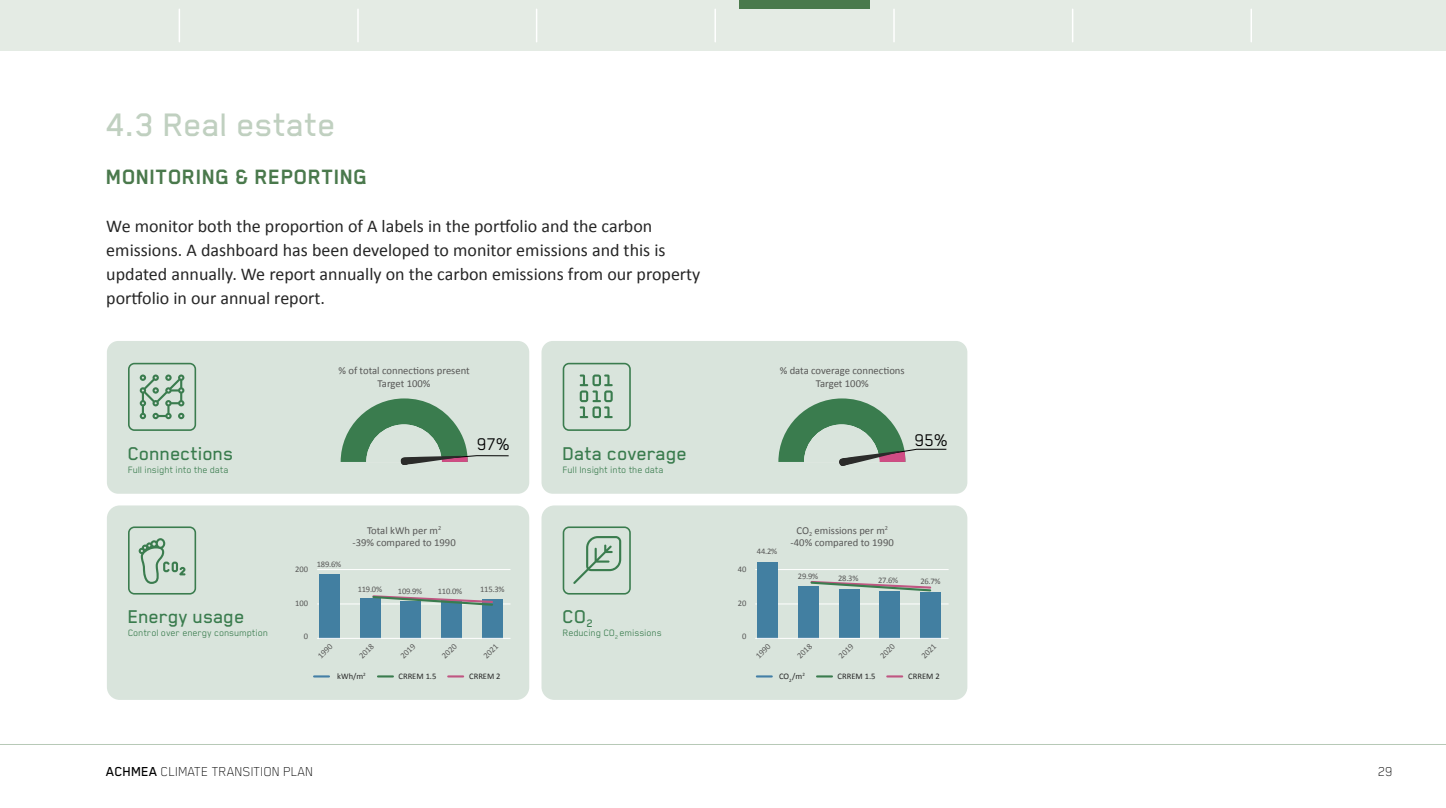
<style>
.page{position:relative;width:1446px;height:808px;background:#fff}
.page>*{position:absolute;margin:0;border:0;box-sizing:border-box;transform-origin:0 0}
.H2_-_Hoofdstukkop{font:500 37.5px "Blender Pro";letter-spacing:.005em;color:#c0d0c0}
.t1{font:700 24px "Blender Pro";color:#4a794c}
.t2{font:500 21.3px "Blender Pro";color:#3a7c4e}
.t3{font:19.5px "Blender Pro";color:#000}
.body{font:18px/24px "Calibri";color:#262626}
.t4{font:100 15px "Blender Pro";color:#000}
.t5{font:10.65px/12.8px "Calibri";color:#585857;text-align:center}
.t6{font:10.65px "Blender Pro";color:#3a7c4e}
.t7{font:8.55px "Calibri";letter-spacing:-.025em;color:#585857}
.t8{font:8.55px "Calibri";color:#575756}
.t9{font:8.55px "Calibri";color:#262626}
.s1{font-weight:500}
</style>
<div class="page">
<hr style="left:0;top:744px;width:1446px;height:1px;background:#b7c9b7">
<div style="left:0;top:0;width:1446px;height:51px;background:#e4ebe4"></div>
<hr style="left:179px;top:9px;width:1px;height:33px;background:#fff">
<hr style="left:536px;top:9px;width:1px;height:33px;background:#fff">
<hr style="left:714px;top:9px;width:2px;height:33px;background:#fff">
<hr style="left:357px;top:9px;width:2px;height:33px;background:#fff">
<hr style="left:1072px;top:9px;width:1px;height:33px;background:#fff">
<hr style="left:1250px;top:9px;width:2px;height:33px;background:#fff">
<hr style="left:893px;top:9px;width:2px;height:33px;background:#fff">
<div style="left:739px;top:0;width:131px;height:9px;background:#4a794c"></div>
<div style="left:541px;top:505px;width:426px;height:195px;background:#d9e4dc;border-radius:13px"></div>
<div style="left:107px;top:341px;width:422px;height:153px;background:#d9e4dc;border-radius:11px"></div>
<div style="left:107px;top:505px;width:422px;height:195px;background:#d9e4dc;border-radius:13px"></div>
<div style="left:541px;top:341px;width:426px;height:153px;background:#d9e4dc;border-radius:11px"></div>
<svg style="left:128px;top:363px;width:68px;height:68px"></svg>
<svg style="left:563px;top:363px;width:68px;height:68px"></svg>
<svg style="left:563px;top:526px;width:68px;height:68px"></svg>
<svg style="left:341px;top:398px;width:168px;height:67px"></svg>
<svg style="left:778px;top:398px;width:168px;height:68px"></svg>
<hr style="left:317px;top:604px;width:193px;height:1px;background:#fff">
<div style="left:319px;top:574px;width:21px;height:64px;background:#427fa1"></div>
<div style="left:360px;top:598px;width:21px;height:40px;background:#427fa1"></div>
<div style="left:400px;top:601px;width:21px;height:37px;background:#427fa1"></div>
<div style="left:441px;top:600px;width:21px;height:38px;background:#427fa1"></div>
<div style="left:482px;top:599px;width:20px;height:39px;background:#427fa1"></div>
<hr style="left:317px;top:569px;width:193px;height:1px;background:#fff">
<svg style="left:372px;top:595px;width:121px;height:11px"></svg>
<svg style="left:314px;top:675px;width:15px;height:2px"></svg>
<svg style="left:378px;top:675px;width:15px;height:2px"></svg>
<svg style="left:448px;top:675px;width:15px;height:2px"></svg>
<hr style="left:755px;top:604px;width:193px;height:1px;background:#fff">
<div style="left:798px;top:586px;width:21px;height:52px;background:#427fa1"></div>
<div style="left:839px;top:589px;width:20px;height:49px;background:#427fa1"></div>
<div style="left:879px;top:591px;width:21px;height:47px;background:#427fa1"></div>
<div style="left:920px;top:592px;width:20px;height:46px;background:#427fa1"></div>
<hr style="left:755px;top:569px;width:193px;height:1px;background:#fff">
<svg style="left:810px;top:581px;width:122px;height:12px"></svg>
<svg style="left:757px;top:675px;width:15px;height:2px"></svg>
<svg style="left:817px;top:675px;width:15px;height:2px"></svg>
<svg style="left:887px;top:675px;width:15px;height:2px"></svg>
<hr style="left:317px;top:638px;width:193px;height:1px;background:#fff">
<div style="left:757px;top:562px;width:21px;height:76px;background:#427fa1"></div>
<hr style="left:755px;top:638px;width:193px;height:1px;background:#fff">
<svg style="left:128px;top:526px;width:68px;height:68px"></svg>
<p class="H2_-_Hoofdstukkop" style="left:106px;top:105px;width:232px">4.3 Real estate</p>
<h3 class="t1" style="left:106px;top:164px;width:263px">MONITORING &amp; REPORTING</h3>
<p class="body" style="left:106px;top:214px;width:596px">We monitor both the proportion of A labels in the portfolio and the carbon emissions. A dashboard has been developed to monitor emissions and this is updated annually. We report annually on the carbon emissions from our property portfolio in our annual report.</p>
<p class="t2" style="left:128px;top:442px;width:107px">Connections</p>
<p class="t6" style="left:128px;top:463px;width:102px">Full insight into the data</p>
<p class="t2" style="left:128px;top:606px;width:118px">Energy usage</p>
<p class="t6" style="left:128px;top:627px;width:142px">Control over energy consumption</p>
<p class="t5" style="left:338px;top:364px;width:133px">% of total connections present<br>Target 100%</p>
<p class="t3" style="left:477px;top:433px;width:35px">97%</p>
<p class="t8" style="left:295px;top:564px;width:14px">200</p>
<p class="t8" style="left:295px;top:597px;width:14px">100</p>
<p class="t8" style="left:304px;top:631px;width:6px">0</p>
<p class="t7" style="left:317px;top:558px;width:26px">189.6%</p>
<p class="t5" style="left:352px;top:524px;width:105px">Total kWh per m<sup>2<br></sup>-39% compared to 1990</p>
<p class="t7" style="left:358px;top:584px;width:26px">119.0%</p>
<p class="t7" style="left:398px;top:586px;width:26px">109.9%</p>
<p class="t7" style="left:438px;top:586px;width:26px">110.0%</p>
<p class="t7" style="left:480px;top:584px;width:26px">115.3%</p>
<p class="t8" style="left:315px;top:653px;width:19px;rotate:-45deg">1990</p>
<p class="t8" style="left:357px;top:653px;width:19px;rotate:-45deg">2018</p>
<p class="t8" style="left:398px;top:653px;width:19px;rotate:-45deg">2019</p>
<p class="t8" style="left:439px;top:653px;width:19px;rotate:-45deg">2020</p>
<p class="t8" style="left:481px;top:653px;width:19px;rotate:-45deg">2021</p>
<p class="t9" style="left:337px;top:670px;width:30px">kWh/m<sup>2</sup></p>
<p class="t9" style="left:398px;top:670px;width:39px">CRREM 1.5</p>
<p class="t9" style="left:469px;top:670px;width:33px">CRREM 2</p>
<p class="t2" style="left:563px;top:442px;width:126px">Data coverage</p>
<p class="t6" style="left:563px;top:463px;width:102px">Full Insight into the data</p>
<p class="t2" style="left:563px;top:606px;width:32px">CO<sub>2</sub></p>
<p class="t6" style="left:563px;top:627px;width:101px">Reducing CO<sub>2</sub> emissions</p>
<p class="t5" style="left:780px;top:364px;width:126px">% data coverage connections<br>Target 100%</p>
<p class="t3" style="left:915px;top:429px;width:35px">95%</p>
<p class="t8" style="left:738px;top:564px;width:10px">40</p>
<p class="t8" style="left:738px;top:597px;width:10px">20</p>
<p class="t8" style="left:742px;top:631px;width:6px">0</p>
<p class="t7" style="left:757px;top:545px;width:22px">44.2%</p>
<p class="t5" style="left:790px;top:524px;width:105px">CO<sub>2</sub> emissions per m<sup>2 </sup>-40% compared to 1990</p>
<p class="t7" style="left:798px;top:571px;width:22px">29.9%</p>
<p class="t7" style="left:838px;top:573px;width:22px">28.3%</p>
<p class="t7" style="left:878px;top:575px;width:22px">27.6%</p>
<p class="t7" style="left:920px;top:576px;width:22px">26.7%</p>
<p class="t8" style="left:753px;top:653px;width:19px;rotate:-45deg">1990</p>
<p class="t8" style="left:795px;top:653px;width:19px;rotate:-45deg">2018</p>
<p class="t8" style="left:836px;top:653px;width:19px;rotate:-45deg">2019</p>
<p class="t8" style="left:877px;top:653px;width:19px;rotate:-45deg">2020</p>
<p class="t8" style="left:919px;top:653px;width:19px;rotate:-45deg">2021</p>
<p class="t9" style="left:779px;top:670px;width:27px">CO<sub>2</sub>/m<sup>2</sup></p>
<p class="t9" style="left:837px;top:670px;width:39px">CRREM 1.5</p>
<p class="t9" style="left:908px;top:670px;width:33px">CRREM 2</p>
<p class="t4" style="left:106px;top:764px;width:209px"><span class="s1">ACHMEA</span> CLIMATE TRANSITION PLAN</p>
<p class="t4" style="left:1378px;top:764px;width:16px">29</p>
</div>
